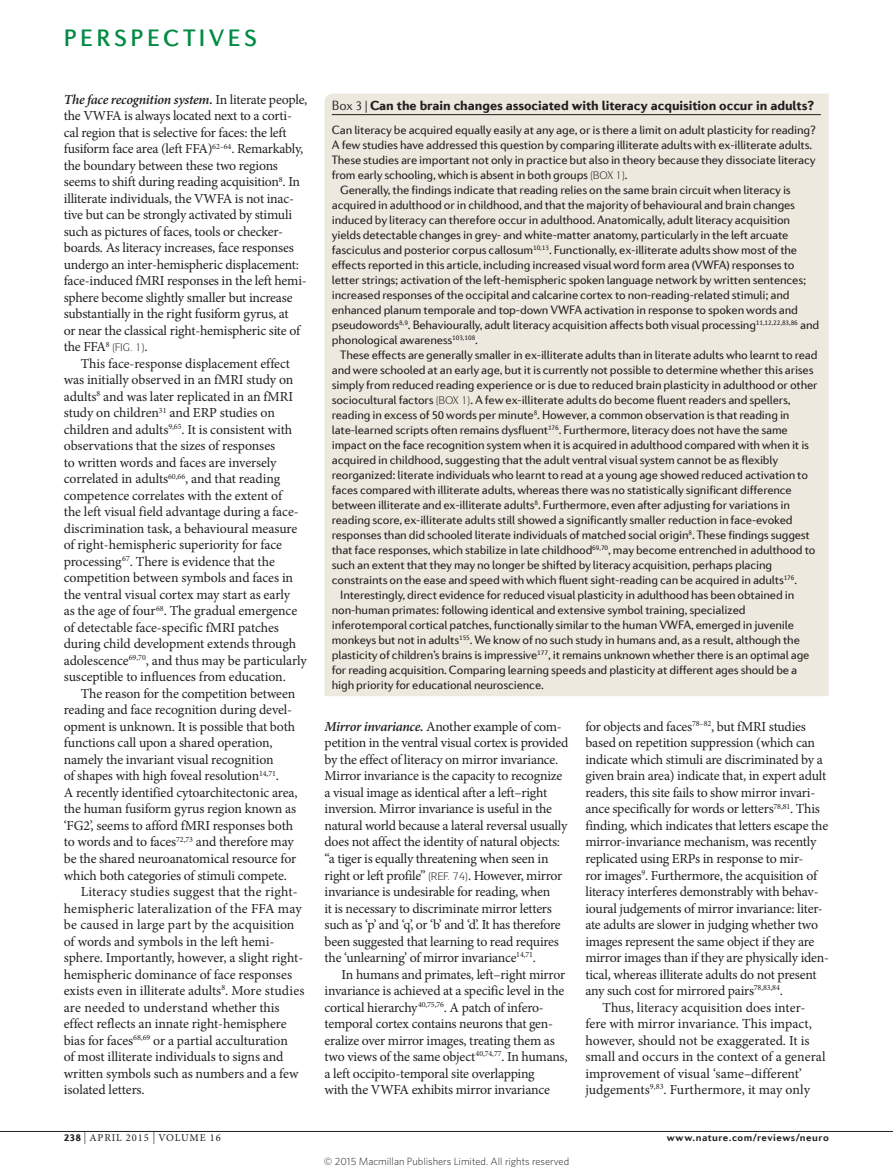
<style>
.page{position:relative;width:893px;height:1174px;background:#fff}
.page>*{position:absolute;margin:0;border:0;box-sizing:border-box;transform-origin:0 0}
.t1{font:500 24px "Diverda Sans Com";letter-spacing:.14em;color:#008b43}
.bodyindent{font:13.8px/16.5px "Minion Pro";letter-spacing:-.01em;color:#231f20}
.bodyfirst_inline{font:13.8px/16.5px "Minion Pro";letter-spacing:-.02em;color:#231f20}
.boxtitle{font:900 13.5px "Diverda Sans Com";letter-spacing:-.005em;color:#231f20}
.boxbody{font:12.3px/15px "Diverda Sans Com";letter-spacing:-.015em;color:#231f20}
.boxbody1{font:12.3px/15px "Diverda Sans Com";letter-spacing:-.015em;color:#231f20}
.t2{font:300 10.5px "Whitney";color:#231f20}
.t3{font:700 10.5px "Diverda Sans Com";letter-spacing:.045em;color:#231f20}
.t4{font:10.5px "Minion Pro";letter-spacing:.085em;color:#231f20}
.s1{font-weight:600;font-style:italic}
.s2{font-weight:300}
.s3{font-family:"Diverda Sans Com";font-weight:900}
.s4{font-size:12px}
</style>
<div class="page">
<hr style="left:0;top:1131px;width:893px;height:1px;background:#231f20">
<div style="left:325px;top:94px;width:504px;height:602px;background:#ede9de"></div>
<hr style="left:332px;top:114px;width:489px;height:1px;background:#231f20">
<svg style="left:591px;top:171px;width:33px;height:9px"></svg>
<svg style="left:437px;top:396px;width:32px;height:9px"></svg>
<h1 class="t1" style="left:64px;top:24px;width:195px">PERSPECTIVES</h1>
<p class="bodyfirst_inline" style="left:64px;top:91px;width:245px"><span class="s1">The face recognition system.</span> In literate people, the VWFA is always located next to a corti&shy;cal region that is selective for faces: the left fusiform face area (left FFA)<sup>62–64</sup>. Remarkably, the boundary between these two regions seems to shift during reading acquisition<sup>8</sup>. In illiterate individuals, the VWFA is not inac&shy;tive but can be strongly activated by stimuli such as pictures of faces, tools or checker&shy;boards. As literacy increases, face responses undergo an inter-hemispheric displacement: face-induced fMRI responses in the left hemi&shy;sphere become slightly smaller but increase substantially in the right fusiform gyrus, at<br>or near the classical right-hemispheric site of the FFA<sup>8</sup></p>
<p class="bodyfirst_inline" style="left:144px;top:339px;width:5px">.</p>
<p class="bodyindent" style="left:64px;top:355px;width:245px;text-indent:17px">This face-response displacement effect was initially observed in an fMRI study on adults<sup>8</sup> and was later replicated in an fMRI study on children<sup>31</sup> and ERP studies on children and adults<sup>9,65</sup>. It is consistent with observations that the sizes of responses<br>to written words and faces are inversely correlated in adults<sup>60,66</sup>, and that reading competence correlates with the extent of<br>the left visual field advantage during a face&shy;discrimination task, a behavioural measure of right-hemispheric superiority for face processing<sup>67</sup>. There is evidence that the competition between symbols and faces in the ventral visual cortex may start as early<br>as the age of four<sup>68</sup>. The gradual emergence of detectable face-specific fMRI patches during child development extends through adolescence<sup>69,70</sup>, and thus may be particularly susceptible to influences from education.</p>
<p class="bodyindent" style="left:64px;top:685px;width:235px;text-indent:17px">The reason for the competition between reading and face recognition during devel&shy;opment is unknown. It is possible that both functions call upon a shared operation, namely the invariant visual recognition<br>of shapes with high foveal resolution<sup>14,71</sup>.<br>A recently identified cytoarchitectonic area, the human fusiform gyrus region known as ‘FG2’, seems to afford fMRI responses both to words and to faces<sup>72,73</sup> and therefore may be the shared neuroanatomical resource for which both categories of stimuli compete.</p>
<p class="bodyindent" style="left:64px;top:883px;width:242px;text-indent:17px">Literacy studies suggest that the right&shy;hemispheric lateralization of the FFA may be caused in large part by the acquisition of words and symbols in the left hemi&shy;sphere. Importantly, however, a slight right&shy;hemispheric dominance of face responses exists even in illiterate adults<sup>8</sup>. More studies are needed to understand whether this effect reflects an innate right-hemisphere bias for faces<sup>68,69</sup> or a partial acculturation<br>of most illiterate individuals to signs and written symbols such as numbers and a few isolated letters.</p>
<p class="boxtitle" style="left:332px;top:97px;width:484px"><span class="s2">Box 3 |</span> Can the brain changes associated with literacy acquisition occur in adults?</p>
<p class="boxbody1" style="left:332px;top:122px;width:486px">Can literacy be acquired equally easily at any age, or is there a limit on adult plasticity for reading?<br>A few studies have addressed this question by comparing illiterate adults with ex‑illiterate adults.<br>These studies are important not only in practice but also in theory because they dissociate literacy from early schooling, which is absent in both groups</p>
<p class="boxbody1" style="left:625px;top:167px;width:4px">.</p>
<p class="boxbody" style="left:332px;top:182px;width:489px;text-indent:9px">Generally, the findings indicate that reading relies on the same brain circuit when literacy is acquired in adulthood or in childhood, and that the majority of behavioural and brain changes induced by literacy can therefore occur in adulthood. Anatomically, adult literacy acquisition yields detectable changes in grey- and white-matter anatomy, particularly in the left arcuate fasciculus and posterior corpus callosum<sup>10,13</sup>. Functionally, ex‑illiterate adults show most of the effects reported in this article, including increased visual word form area (VWFA) responses to letter strings; activation of the left-hemispheric spoken language network by written sentences; increased responses of the occipital and calcarine cortex to non-reading-related stimuli; and enhanced planum temporale and top-down VWFA activation in response to spoken words and pseudowords<sup>8,9</sup>. Behaviourally, adult literacy acquisition affects both visual processing<sup>11,12,22,83,86</sup> and phonological awareness<sup>103,108</sup>.</p>
<p class="boxbody" style="left:332px;top:347px;width:487px;text-indent:9px">These effects are generally smaller in ex‑illiterate adults than in literate adults who learnt to read and were schooled at an early age, but it is currently not possible to determine whether this arises simply from reduced reading experience or is due to reduced brain plasticity in adulthood or other sociocultural factors</p>
<p class="boxbody" style="left:332px;top:392px;width:485px;text-indent:138px">. A few ex‑illiterate adults do become fluent readers and spellers, reading in excess of 50 words per minute<sup>8</sup>. However, a common observation is that reading in late-learned scripts often remains dysfluent<sup>176</sup>. Furthermore, literacy does not have the same impact on the face recognition system when it is acquired in adulthood compared with when it is acquired in childhood, suggesting that the adult ventral visual system cannot be as flexibly reorganized: literate individuals who learnt to read at a young age showed reduced activation to faces compared with illiterate adults, whereas there was no statistically significant difference between illiterate and ex-illiterate adults<sup>8</sup>. Furthermore, even after adjusting for variations in reading score, ex‑illiterate adults still showed a significantly smaller reduction in face-evoked responses than did schooled literate individuals of matched social origin<sup>8</sup>. These findings suggest that face responses, which stabilize in late childhood<sup>69,70</sup>, may become entrenched in adulthood to such an extent that they may no longer be shifted by literacy acquisition, perhaps placing constraints on the ease and speed with which fluent sight-reading can be acquired in adults<sup>176</sup>.</p>
<p class="boxbody" style="left:332px;top:587px;width:479px;text-indent:9px">Interestingly, direct evidence for reduced visual plasticity in adulthood has been obtained in non-human primates: following identical and extensive symbol training, specialized inferotemporal cortical patches, functionally similar to the human VWFA, emerged in juvenile monkeys but not in adults<sup>155</sup>. We know of no such study in humans and, as a result, although the plasticity of children’s brains is impressive<sup>177</sup>, it remains unknown whether there is an optimal age for reading acquisition. Comparing learning speeds and plasticity at different ages should be a high priority for educational neuroscience.</p>
<p class="bodyfirst_inline" style="left:325px;top:718px;width:245px"><span class="s1">Mirror invariance.</span> Another example of com&shy;petition in the ventral visual cortex is provided by the effect of literacy on mirror invariance.<br>Mirror invariance is the capacity to recognize a visual image as identical after a left–right inversion. Mirror invariance is useful in the natural world because a lateral reversal usually does not affect the identity of natural objects: “a tiger is equally threatening when seen in right or left profile”</p>
<p class="bodyfirst_inline" style="left:325px;top:867px;width:239px;text-indent:134px">✔ . However, mirror invariance is undesirable for reading, when<br>it is necessary to discriminate mirror letters such as ‘p’ and ‘q’, or ‘b’ and ‘d’. It has therefore been suggested that learning to read requires the ‘unlearning’ of mirror invariance<sup>14,71</sup>.</p>
<p class="bodyindent" style="left:325px;top:966px;width:245px;text-indent:17px">In humans and primates, left–right mirror invariance is achieved at a specific level in the cortical hierarchy<sup>40,75,76</sup>. A patch of infero&shy;temporal cortex contains neurons that gen&shy;eralize over mirror images, treating them as two views of the same object<sup>40,74,77</sup>. In humans, a left occipito-temporal site overlapping<br>with the VWFA exhibits mirror invariance</p>
<p class="bodyindent" style="left:585px;top:718px;width:245px">for objects and faces<sup>78–82</sup>, but fMRI studies based on repetition suppression (which can indicate which stimuli are discriminated by a given brain area) indicate that, in expert adult readers, this site fails to show mirror invari&shy;ance specifically for words or letters<sup>78,81</sup>. This finding, which indicates that letters escape the mirror-invariance mechanism, was recently replicated using ERPs in response to mir-<br>ror images<sup>9</sup>. Furthermore, the acquisition of literacy interferes demonstrably with behav&shy;ioural judgements of mirror invariance: liter&shy;ate adults are slower in judging whether two images represent the same object if they are mirror images than if they are physically iden&shy;tical, whereas illiterate adults do not present any such cost for mirrored pairs<sup>78,83,84</sup>.</p>
<p class="bodyindent" style="left:585px;top:999px;width:242px;text-indent:17px">Thus, literacy acquisition does inter&shy;fere with mirror invariance. This impact, however, should not be exaggerated. It is small and occurs in the context of a general improvement of visual ‘same–different’ judgements<sup>9,83</sup>. Furthermore, it may only</p>
<p class="t4" style="left:64px;top:1130px;width:158px"><span class="s3">238</span> <span class="s4">|</span> APRIL 2015 <span class="s4">|</span> VOLUME 16</p>
<p class="t3" style="left:667px;top:1130px;width:164px">www.nature.com/reviews/neuro</p>
<p class="t2" style="left:324px;top:1154px;width:247px">© 2015 Macmillan Publishers Limited. All rights reserved</p>
</div>
